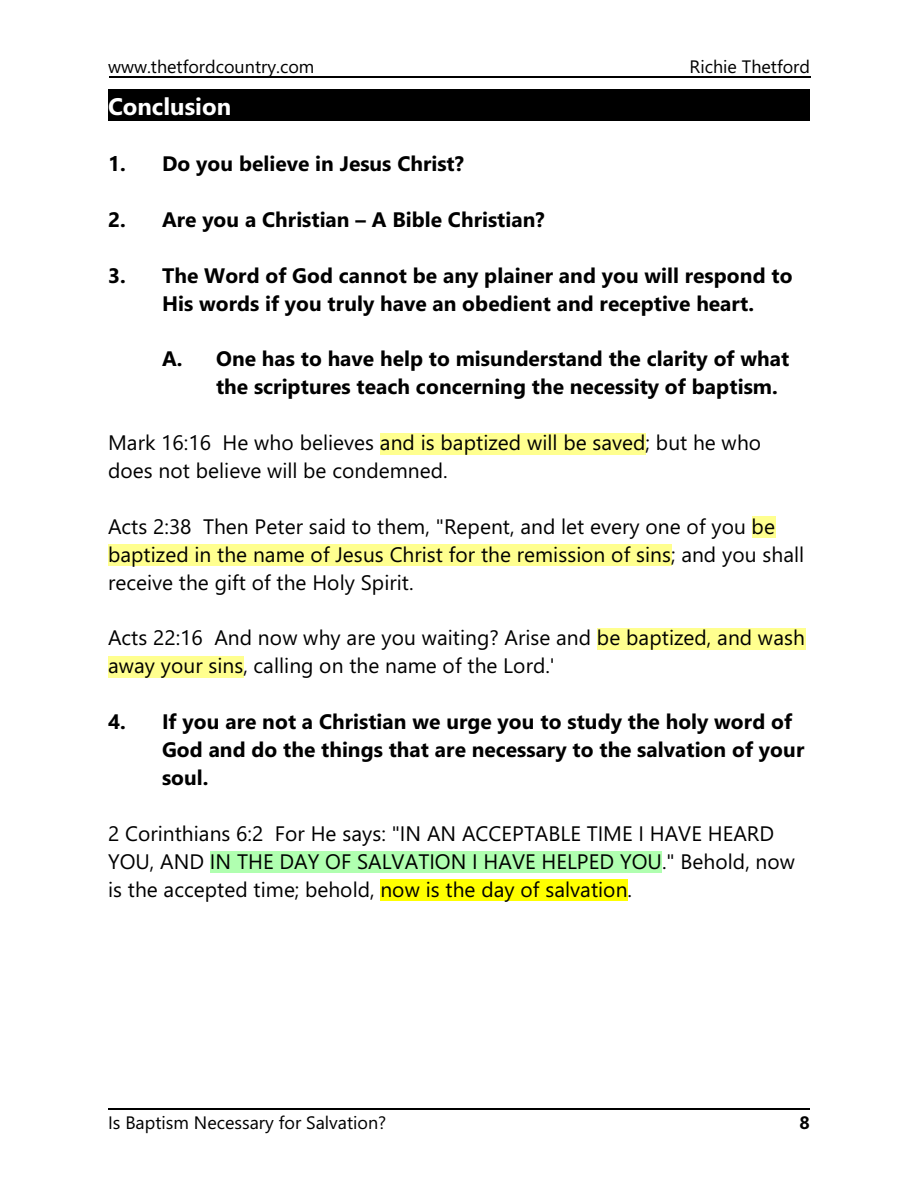
<style>
.page{position:relative;width:918px;height:1188px;background:#fff}
.page>*{position:absolute;margin:0;border:0;box-sizing:border-box;transform-origin:0 0}
.t1{font:700 24px "Segoe UI";color:#fff}
.t2{font:21px/27.9px "Segoe UI";color:#000}
.t3{font:700 21px/27.9px "Segoe UI";color:#000}
.t4{font:18px "Segoe UI";color:#000}
.t5{font:700 18px "Segoe UI";color:#000}
</style>
<div class="page">
<hr style="left:109px;top:77px;width:702px;height:1px;background:#000">
<div style="left:108px;top:89px;width:702px;height:32px;background:#000"></div>
<div style="left:380px;top:433px;width:266px;height:21px;background:#ffff8f"></div>
<div style="left:752px;top:517px;width:23px;height:21px;background:#ffff8f"></div>
<div style="left:108px;top:545px;width:563px;height:21px;background:#ffff8f"></div>
<div style="left:597px;top:629px;width:208px;height:21px;background:#ffff8f"></div>
<div style="left:108px;top:656px;width:136px;height:22px;background:#ffff8f"></div>
<div style="left:210px;top:852px;width:452px;height:21px;background:#b0ffb0"></div>
<div style="left:381px;top:880px;width:247px;height:21px;background:#ff0"></div>
<hr style="left:108px;top:1109px;width:702px;height:1px;background:#000">
<p class="t4" style="left:108px;top:60px;width:208px">www.thetfordcountry.com</p>
<p class="t4" style="left:690px;top:60px;width:122px">Richie Thetford</p>
<p class="t1" style="left:108px;top:97px;width:125px">Conclusion</p>
<p class="t3" style="left:108px;top:152px;width:358px">1. Do you believe in Jesus Christ?</p>
<p class="t3" style="left:108px;top:208px;width:438px">2. Are you a Christian – A Bible Christian?</p>
<p class="t3" style="left:162px;top:263px;width:632px;text-indent:-54px">3. The Word of God cannot be any plainer and you will respond to<br>His words if you truly have an obedient and receptive heart.</p>
<p class="t3" style="left:216px;top:347px;width:575px;text-indent:-54px">A. One has to have help to misunderstand the clarity of what the scriptures teach concerning the necessity of baptism.</p>
<p class="t2" style="left:108px;top:431px;width:655px">Mark 16:16 He who believes and is baptized will be saved; but he who does not believe will be condemned.</p>
<p class="t2" style="left:108px;top:514px;width:698px">Acts 2:38 Then Peter said to them, "Repent, and let every one of you be baptized in the name of Jesus Christ for the remission of sins; and you shall receive the gift of the Holy Spirit.</p>
<p class="t2" style="left:108px;top:626px;width:699px">Acts 22:16 And now why are you waiting? Arise and be baptized, and wash away your sins, calling on the name of the Lord.'</p>
<p class="t3" style="left:162px;top:710px;width:644px;text-indent:-54px">4. If you are not a Christian we urge you to study the holy word of<br>God and do the things that are necessary to the salvation of your soul.</p>
<p class="t2" style="left:108px;top:821px;width:689px">2 Corinthians 6:2 For He says: "IN AN ACCEPTABLE TIME I HAVE HEARD<br>YOU, AND IN THE DAY OF SALVATION I HAVE HELPED YOU." Behold, now is the accepted time; behold, now is the day of salvation.</p>
<p class="t4" style="left:108px;top:1116px;width:280px">Is Baptism Necessary for Salvation?</p>
<p class="t5" style="left:800px;top:1116px;width:12px">8</p>
</div>
